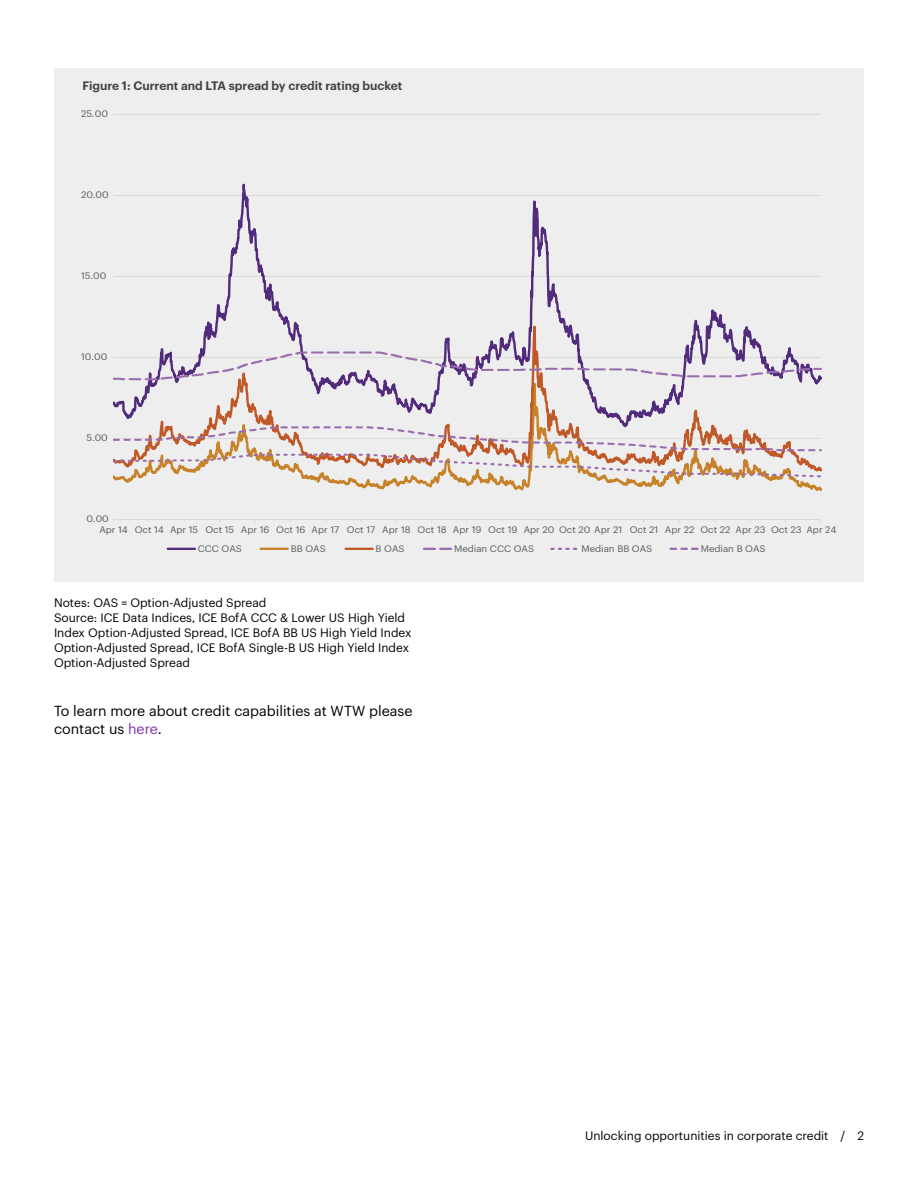
<style>
.page{position:relative;width:918px;height:1188px;background:#fff}
.page>*{position:absolute;margin:0;border:0;box-sizing:border-box;transform-origin:0 0}
.Body_9_5_12{font:14.25px/18px "Graphik";color:#000}
.Caption_8_10{font:12px/15px "Graphik";color:#000}
.Body_9_5_12-2{font:600 12px "Graphik";color:#414244}
.t1{font:9.3px/18.5px "Graphik";color:#595a5a;scale:1.05 1}
.s1{color:#7f35b2}
</style>
<div class="page">
<div style="left:54px;top:68px;width:810px;height:514px;background:#eee"></div>
<svg style="left:113px;top:114px;width:708px;height:141px"></svg>
<svg style="left:113px;top:519px;width:708px;height:1px"></svg>
<svg style="left:113px;top:255px;width:709px;height:236px"></svg>
<svg style="left:113px;top:350px;width:709px;height:31px"></svg>
<svg style="left:113px;top:425px;width:709px;height:53px"></svg>
<hr style="left:168px;top:548px;width:27px;height:2px;background:#522b7d">
<hr style="left:261px;top:548px;width:27px;height:2px;background:#c8822a">
<hr style="left:346px;top:548px;width:27px;height:2px;background:#c05927">
<svg style="left:424px;top:548px;width:27px;height:2px"></svg>
<svg style="left:551px;top:548px;width:27px;height:2px"></svg>
<svg style="left:671px;top:548px;width:27px;height:2px"></svg>
<p class="Body_9_5_12-2" style="left:82px;top:77px;width:322px">Figure 1: Current and LTA spread by credit rating bucket</p>
<p class="t1" style="left:81px;top:104px;width:27px">25.00</p>
<p class="t1" style="left:81px;top:185px;width:28px">20.00</p>
<p class="t1" style="left:81px;top:266px;width:26px">15.00</p>
<p class="t1" style="left:81px;top:347px;width:27px">10.00</p>
<p class="t1" style="left:86px;top:428px;width:22px">5.00</p>
<p class="t1" style="left:86px;top:509px;width:23px">0.00</p>
<p class="t1" style="left:198px;top:520px;width:610px;text-indent:-98px">Apr 14 Oct 14 Apr 15 Oct 15 Apr 16 Oct 16 Apr 17 Oct 17 Apr 18 Oct 18 Apr 19 Oct 19 Apr 20 Oct 20 Apr 21 Oct 21 Apr 22 Oct 22 Apr 23 Oct 23 Apr 24<br>CCC OAS</p>
<p class="t1" style="left:291px;top:538px;width:35px">BB OAS</p>
<p class="t1" style="left:376px;top:538px;width:29px">B OAS</p>
<p class="t1" style="left:454px;top:538px;width:78px">Median CCC OAS</p>
<p class="t1" style="left:581px;top:538px;width:69px">Median BB OAS</p>
<p class="t1" style="left:701px;top:538px;width:63px">Median B OAS</p>
<p class="Caption_8_10" style="left:54px;top:594px;width:359px">Notes: OAS = Option-Adjusted Spread<br>Source: ICE Data Indices, ICE BofA CCC &amp; Lower US High Yield Index Option-Adjusted Spread, ICE BofA BB US High Yield Index Option-Adjusted Spread, ICE BofA Single-B US High Yield Index Option-Adjusted Spread</p>
<p class="Body_9_5_12" style="left:54px;top:700px;width:360px">To learn more about credit capabilities at WTW please contact us <span class="s1">here</span>.</p>
<p class="Caption_8_10" style="left:585px;top:1127px;width:280px">Unlocking opportunities in corporate credit / 2</p>
</div>
